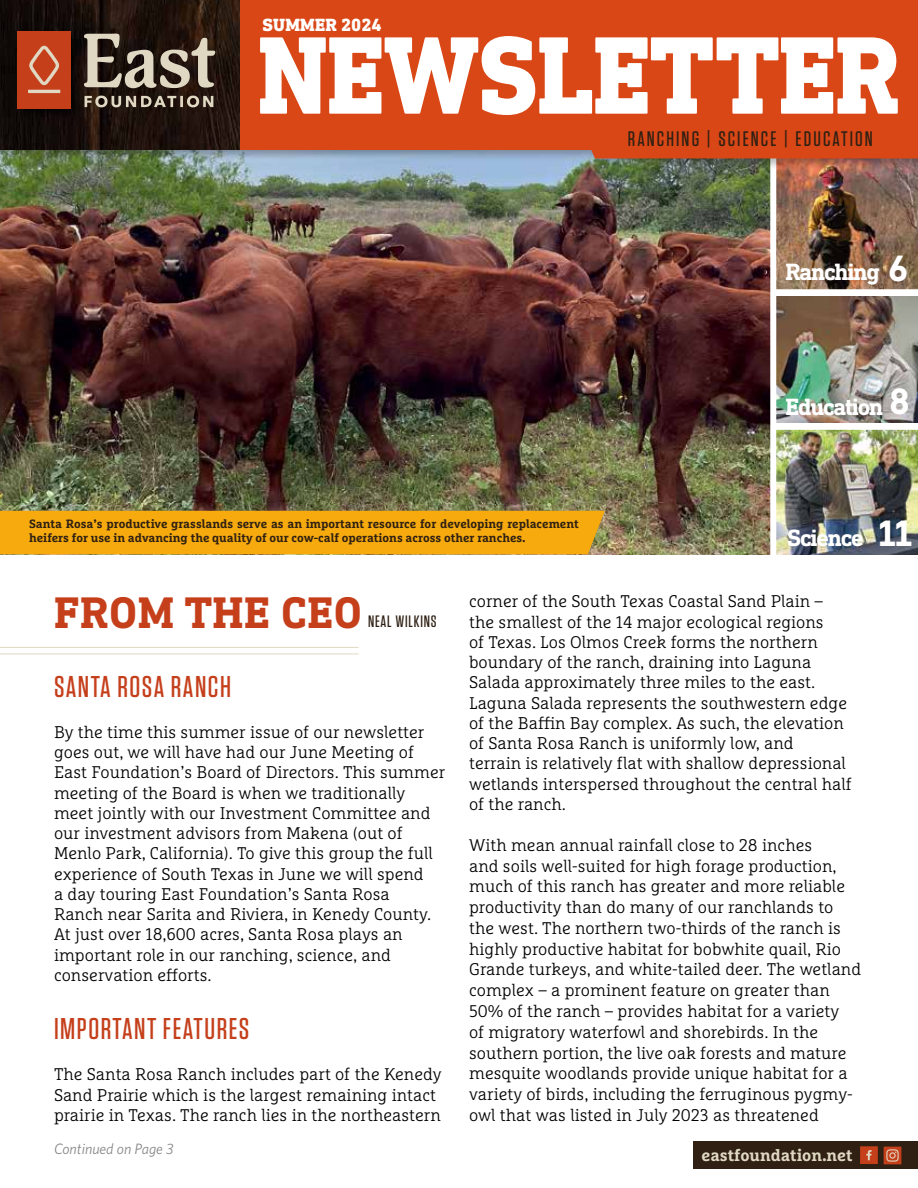
<style>
.page{position:relative;width:918px;height:1188px;background:#fff}
.page>*{position:absolute;margin:0;border:0;box-sizing:border-box;transform-origin:0 0}
.t1{font:800 112.2px "DIN Next Slab Pro";letter-spacing:-.01em;color:#fff;scale:.91 1}
.t2{font:700 45px "DIN Next Slab Pro";letter-spacing:.01em;color:#c53f1b}
.t3{font:700 37.35px "DIN Next Slab Pro";color:#fff}
.t4{font:500 30px "Tungsten";letter-spacing:.05em;color:#c53f1b}
.t5{font:700 24px "DIN Next Slab Pro";letter-spacing:-.05em;color:#fff}
.t6{font:500 21px "Tungsten";letter-spacing:.1em;color:#2f2013}
.t7{font:800 18px "DIN Next Slab Pro";letter-spacing:.01em;color:#fff}
.t8{font:300 16.8px/20.2px "Marselis Slab OT";color:#000}
.t9{font:700 16.5px "Marselis Slab OT";color:#e0d8c2}
.t10{font:500 16.5px "Tungsten";letter-spacing:.05em;color:#2f2013}
.t11{font:italic 15px "Whitney";color:#868787}
.t12{font:700 12px/14.4px "Marselis Slab OT";color:#2f2013}
.s1{font-size:37.35px}
</style>
<div class="page">
<img style="left:0;top:171px;width:770px;height:383px">
<img style="left:776px;top:171px;width:142px;height:118px">
<img style="left:776px;top:430px;width:142px;height:124px">
<img style="left:776px;top:297px;width:142px;height:125px">
<hr style="left:0;top:647px;width:359px;height:1px;background:#e0d8c2">
<hr style="left:0;top:654px;width:359px;height:1px;background:#e0d8c2">
<div style="left:694px;top:1142px;width:224px;height:27px;background:#2f2013"></div>
<svg style="left:884px;top:1147px;width:17px;height:17px"></svg>
<svg style="left:860px;top:1146px;width:18px;height:18px"></svg>
<div style="left:0;top:511px;width:605px;height:43px;background:#f6aa0d"></div>
<div style="left:0;top:0;width:918px;height:171px;background:#000;opacity:.3"></div>
<div style="left:0;top:0;width:918px;height:149px;background:#da4716"></div>
<div style="left:580px;top:149px;width:338px;height:9px;background:#da4716"></div>
<img style="left:0;top:0;width:240px;height:149px">
<div style="left:14px;top:28px;width:71px;height:93px;background:#000;opacity:.75"></div>
<div style="left:17px;top:31px;width:54px;height:77px;background:#c53f1b"></div>
<svg style="left:29px;top:46px;width:30px;height:39px"></svg>
<hr style="left:28px;top:90px;width:32px;height:3px;background:#e0d8c2">
<svg style="left:84px;top:34px;width:131px;height:54px;background:#6c6155"></svg>
<svg style="left:85px;top:96px;width:128px;height:11px"></svg>
<p class="t7" style="left:263px;top:14px;width:121px">SUMMER 2024</p>
<h1 class="t1" style="left:258px;top:9px;width:707px">NEWSLETTER</h1>
<p class="t6" style="left:628px;top:128px;width:246px">RANCHING | SCIENCE | EDUCATION</p>
<h3 class="t5" style="left:786px;top:258px;width:124px">Ranching <span class="s1">6</span></h3>
<p class="t12" style="left:29px;top:516px;width:551px">Santa Rosa’s productive grasslands serve as an important resource for developing replacement heifers for use in advancing the quality of our cow-calf operations across other ranches.</p>
<h3 class="t5" style="left:786px;top:392px;width:99px">Education</h3>
<h3 class="t3" style="left:889px;top:380px;width:22px">8</h3>
<h3 class="t5" style="left:787px;top:524px;width:78px">Science</h3>
<h3 class="t3" style="left:876px;top:512px;width:39px">11</h3>
<h2 class="t2" style="left:54px;top:586px;width:309px">FROM THE CEO</h2>
<p class="t10" style="left:368px;top:613px;width:70px">NEAL WILKINS</p>
<h3 class="t4" style="left:54px;top:671px;width:178px">SANTA ROSA RANCH</h3>
<p class="t8" style="left:54px;top:722px;width:393px">By the time this summer issue of our newsletter goes out, we will have had our June Meeting of East Foundation’s Board of Directors. This summer meeting of the Board is when we traditionally meet jointly with our Investment Committee and our investment advisors from Makena (out of Menlo Park, California). To give this group the full experience of South Texas in June we will spend<br>a day touring East Foundation’s Santa Rosa<br>Ranch near Sarita and Riviera, in Kenedy County.<br>At just over 18,600 acres, Santa Rosa plays an important role in our ranching, science, and conservation efforts.</p>
<h3 class="t4" style="left:54px;top:1013px;width:197px">IMPORTANT FEATURES</h3>
<p class="t8" style="left:54px;top:1064px;width:389px">The Santa Rosa Ranch includes part of the Kenedy<br>Sand Prairie which is the largest remaining intact prairie in Texas. The ranch lies in the northeastern</p>
<p class="t11" style="left:54px;top:1138px;width:121px">Continued on Page 3</p>
<p class="t8" style="left:469px;top:591px;width:384px">corner of the South Texas Coastal Sand Plain – the smallest of the 14 major ecological regions<br>of Texas. Los Olmos Creek forms the northern boundary of the ranch, draining into Laguna Salada approximately three miles to the east.<br>Laguna Salada represents the southwestern edge of the Baffin Bay complex. As such, the elevation of Santa Rosa Ranch is uniformly low, and<br>terrain is relatively flat with shallow depressional wetlands interspersed throughout the central half of the ranch.</p>
<p class="t8" style="left:469px;top:834px;width:394px;line-height:20.7px">With mean annual rainfall close to 28 inches<br>and soils well-suited for high forage production, much of this ranch has greater and more reliable productivity than do many of our ranchlands to the west. The northern two-thirds of the ranch is highly productive habitat for bobwhite quail, Rio Grande turkeys, and white-tailed deer. The wetland complex – a prominent feature on greater than 50% of the ranch – provides habitat for a variety<br>of migratory waterfowl and shorebirds. In the southern portion, the live oak forests and mature mesquite woodlands provide unique habitat for a variety of birds, including the ferruginous pygmy&shy;owl that was listed in July 2023 as threatened</p>
<p class="t9" style="left:701px;top:1145px;width:153px">eastfoundation.net</p>
</div>
